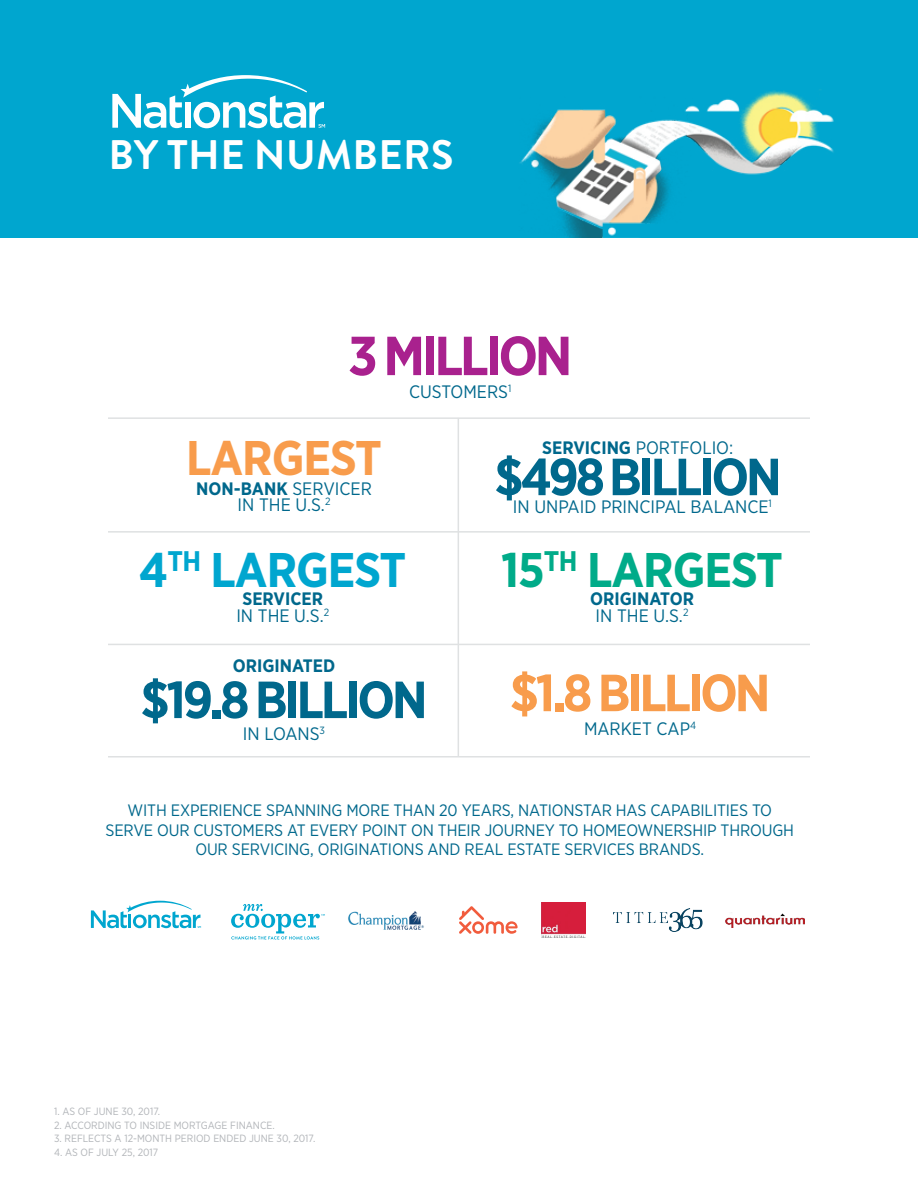
<style>
.page{position:relative;width:918px;height:1188px;background:#fff}
.page>*{position:absolute;margin:0;border:0;box-sizing:border-box;transform-origin:0 0}
.t1{font:700 54.9px "Gotham Narrow";letter-spacing:-.06em;color:#a9218e}
.t2{font:700 52.2px "Gotham Narrow";letter-spacing:-.06em;color:#00688c}
.t3{font:700 52.2px "Gotham Narrow";letter-spacing:-.06em;color:#f89c4c}
.t4{font:700 48.6px "Gotham Narrow";letter-spacing:-.02em;color:#00ab89}
.t5{font:700 48.6px "Gotham Narrow";letter-spacing:-.02em;color:#00a6cf}
.t6{font:700 48.6px "Gotham Narrow";letter-spacing:-.02em;color:#f89c4c}
.t7{font:700 41.25px "Brandon Grotesque";letter-spacing:.01em;color:#fff}
.t8{font:18px/16.5px "Gotham Narrow";color:#00688c;text-align:center}
.t9{font:700 18px/16.5px "Gotham Narrow";color:#00688c;text-align:center}
.t10{font:16.5px/19.5px "Gotham Narrow";letter-spacing:-.01em;color:#00688c;text-align:center}
.t11{font:10.5px "Gotham Narrow";color:#b2b5b9}
.t12{font:10.5px "Gotham Narrow";color:#00688c}
.s1{font-weight:700}
.s2{font-weight:400}
</style>
<div class="page">
<div style="left:0;top:0;width:918px;height:238px;background:#00a6cf"></div>
<img style="left:519px;top:89px;width:315px;height:149px">
<svg style="left:112px;top:75px;width:213px;height:53px"></svg>
<svg style="left:91px;top:901px;width:110px;height:27px"></svg>
<img style="left:348px;top:911px;width:76px;height:19px">
<img style="left:542px;top:902px;width:44px;height:36px">
<img style="left:614px;top:909px;width:89px;height:22px">
<img style="left:725px;top:912px;width:80px;height:16px">
<svg style="left:459px;top:906px;width:59px;height:28px"></svg>
<svg style="left:231px;top:904px;width:94px;height:36px"></svg>
<hr style="left:108px;top:531px;width:702px;height:2px;background:#dfe1e2">
<hr style="left:108px;top:417px;width:702px;height:2px;background:#dfe1e2">
<hr style="left:108px;top:644px;width:702px;height:1px;background:#dfe1e2">
<hr style="left:108px;top:756px;width:702px;height:2px;background:#dfe1e2">
<hr style="left:458px;top:418px;width:1px;height:339px;background:#dfe1e2">
<h3 class="t7" style="left:108px;top:126px;width:347px">BY THE NUMBERS</h3>
<h1 class="t1" style="left:348px;top:321px;width:226px">3 MILLION</h1>
<h3 class="t6" style="left:186px;top:426px;width:197px">LARGEST</h3>
<p class="t8" style="left:196px;top:480px;width:177px"><span class="s1">NON-BANK</span> SERVICER<br>IN THE U.S.<sup>2</sup></p>
<p class="t8" style="left:409px;top:383px;width:104px">CUSTOMERS<sup>1</sup></p>
<p class="t8" style="left:542px;top:439px;width:193px"><span class="s1">SERVICING</span> PORTFOLIO:</p>
<h2 class="t2" style="left:494px;top:443px;width:289px">$498 BILLION</h2>
<p class="t12" style="left:769px;top:497px;width:5px">1</p>
<p class="t8" style="left:513px;top:498px;width:257px">IN UNPAID PRINCIPAL BALANCE</p>
<h3 class="t5" style="left:139px;top:539px;width:269px">4<sup>TH</sup> LARGEST</h3>
<h3 class="t4" style="left:501px;top:539px;width:283px">15<sup>TH</sup> LARGEST</h3>
<p class="t8" style="left:236px;top:591px;width:94px"><span class="s1">SERVICER<br></span>IN THE U.S.<sup>2</sup></p>
<p class="t9" style="left:590px;top:591px;width:105px">ORIGINATOR<br><span class="s2">IN THE U.S.</span><sup>2</sup></p>
<p class="t9" style="left:233px;top:657px;width:104px">ORIGINATED</p>
<h2 class="t2" style="left:141px;top:666px;width:288px">$19.8 BILLION</h2>
<p class="t8" style="left:243px;top:725px;width:84px">IN LOANS<sup>3</sup></p>
<h2 class="t3" style="left:510px;top:659px;width:262px">$1.8 BILLION</h2>
<p class="t8" style="left:584px;top:720px;width:114px">MARKET CAP<sup>4</sup></p>
<p class="t10" style="left:106px;top:800px;width:690px">WITH EXPERIENCE SPANNING MORE THAN 20 YEARS, NATIONSTAR HAS CAPABILITIES TO<br>SERVE OUR CUSTOMERS AT EVERY POINT ON THEIR JOURNEY TO HOMEOWNERSHIP THROUGH<br>OUR SERVICING, ORIGINATIONS AND REAL ESTATE SERVICES BRANDS.</p>
<p class="t11" style="left:54px;top:1105px;width:108px">1. AS OF JUNE 30, 2017.</p>
<p class="t11" style="left:54px;top:1119px;width:222px">2. ACCORDING TO INSIDE MORTGAGE FINANCE.</p>
<p class="t11" style="left:54px;top:1132px;width:263px">3. REFLECTS A 12-MONTH PERIOD ENDED JUNE 30, 2017.</p>
<p class="t11" style="left:54px;top:1146px;width:106px">4. AS OF JULY 25, 2017</p>
</div>
